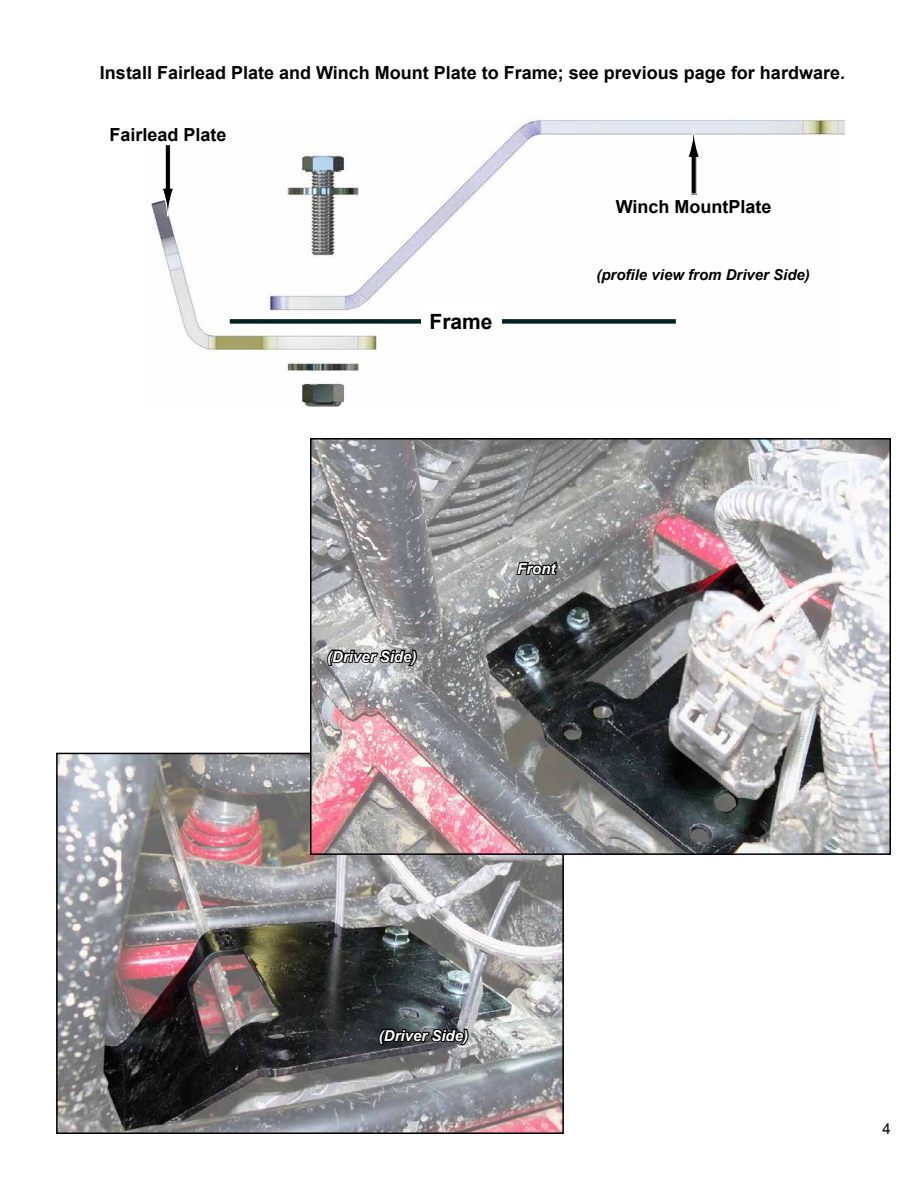
<style>
.page{position:relative;width:918px;height:1188px;background:#fff}
.page>*{position:absolute;margin:0;border:0;box-sizing:border-box;transform-origin:0 0}
.t1{font:700 21px "Arial";color:#000}
.t2{font:700 18px "Arial";color:#000}
.t3{font:italic 700 15px "Arial";color:#fff}
.t4{font:italic 700 15px "Arial";color:#000}
.t5{font:15px "Arial";color:#000}
</style>
<div class="page">
<img style="left:59px;top:756px;width:502px;height:375px">
<div style="left:56px;top:753px;width:508px;height:381px;border:2px solid #000"></div>
<img style="left:313px;top:441px;width:575px;height:411px">
<div style="left:310px;top:438px;width:581px;height:417px;border:2px solid #000"></div>
<svg style="left:326px;top:648px;width:92px;height:19px;background:#5b5c5c"></svg>
<svg style="left:515px;top:559px;width:44px;height:20px"></svg>
<img style="left:151px;top:115px;width:694px;height:293px">
<div style="left:165px;top:145px;width:5px;height:43px;background:#000"></div>
<div style="left:165px;top:144px;width:6px;height:45px;border:1px solid #fff"></div>
<svg style="left:161px;top:187px;width:13px;height:30px"></svg>
<div style="left:691px;top:157px;width:5px;height:37px;background:#000"></div>
<div style="left:691px;top:157px;width:6px;height:37px;border:1px solid #fff"></div>
<svg style="left:687px;top:130px;width:13px;height:28px"></svg>
<svg style="left:595px;top:267px;width:217px;height:20px"></svg>
<div style="left:230px;top:319px;width:446px;height:5px;background:#061f20"></div>
<div style="left:421px;top:308px;width:81px;height:27px;background:#fff"></div>
<svg style="left:377px;top:1027px;width:93px;height:19px;background:#2a2c2e"></svg>
<p class="t2" style="left:100px;top:60px;width:747px">Install Fairlead Plate and Winch Mount Plate to Frame; see previous page for hardware.</p>
<p class="t2" style="left:109px;top:122px;width:119px">Fairlead Plate</p>
<p class="t1" style="left:430px;top:307px;width:65px">Frame</p>
<p class="t2" style="left:616px;top:194px;width:157px">Winch MountPlate</p>
<p class="t4" style="left:596px;top:265px;width:215px">(profile view from Driver Side)</p>
<p class="t3" style="left:327px;top:646px;width:91px">(Driver Side)</p>
<p class="t3" style="left:517px;top:559px;width:40px">Front</p>
<p class="t3" style="left:379px;top:1026px;width:91px">(Driver Side)</p>
<p class="t5" style="left:883px;top:1118px;width:10px">4</p>
</div>
